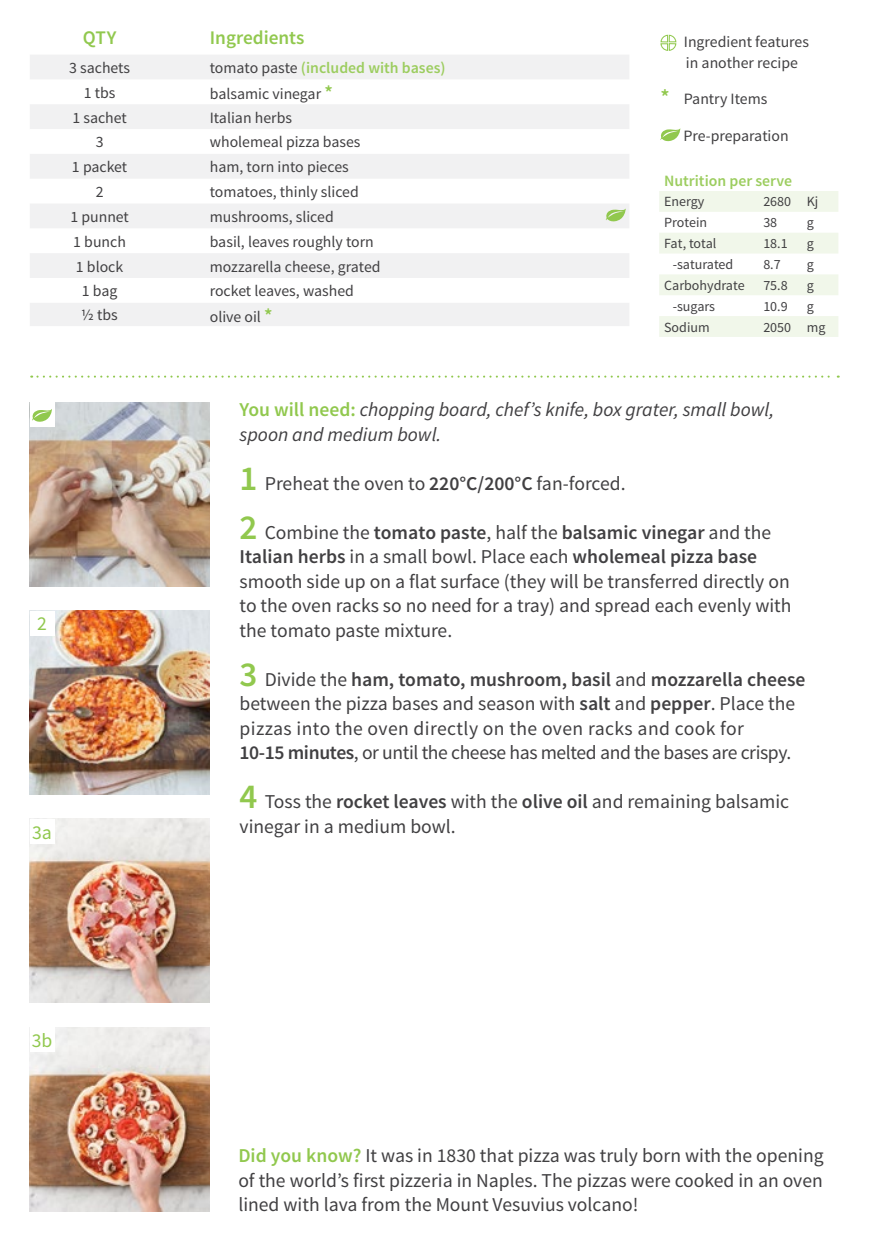
<style>
.page{position:relative;width:869px;height:1241px;background:#fff}
.page>*{position:absolute;margin:0;border:0;box-sizing:border-box;transform-origin:0 0}
.t1{font:19.6px/24.5px "Source Sans Pro";color:#414042}
.t2{font:italic 19.6px/24.5px "Source Sans Pro";color:#414042}
.t3{font:19.6px "Source Sans Pro";color:#91c84e}
.t4{font:600 19.25px "Source Sans Pro";color:#91c84e}
.t5{font:15.75px/21px "Source Sans Pro";color:#414042}
.t6{font:600 15.75px "Source Sans Pro";color:#9ccd5f}
.t7{font:14px "Source Sans Pro";color:#414042}
.s1{font-weight:400;color:#414042}
.s2{font-weight:600;font-size:19.25px;color:#91c84e}
.s3{font-weight:600;font-size:21px;color:#91c84e}
.s4{font-weight:600;font-style:normal;color:#91c84e}
.s5{font-weight:600;font-size:35px;color:#91c84e}
.s6{font-weight:600}
.s7{font-weight:600;color:#91c84e}
</style>
<div class="page">
<svg style="left:660px;top:34px;width:16px;height:17px"></svg>
<svg style="left:31px;top:375px;width:807px;height:2px"></svg>
<svg style="left:660px;top:128px;width:20px;height:13px"></svg>
<img style="left:30px;top:610px;width:180px;height:184px">
<img style="left:30px;top:402px;width:180px;height:184px">
<svg style="left:30px;top:55px;width:599px;height:271px;fill:#f1f1f2"></svg>
<div style="left:30px;top:610px;width:24px;height:25px;background:#fff"></div>
<div style="left:30px;top:402px;width:24px;height:25px;background:#fff"></div>
<svg style="left:32px;top:409px;width:20px;height:13px"></svg>
<img style="left:30px;top:818px;width:180px;height:184px">
<img style="left:30px;top:1027px;width:180px;height:183px">
<div style="left:30px;top:818px;width:24px;height:25px;background:#fff"></div>
<div style="left:30px;top:1027px;width:24px;height:24px;background:#fff"></div>
<svg style="left:605px;top:208px;width:20px;height:13px"></svg>
<svg style="left:659px;top:191px;width:179px;height:146px"></svg>
<p class="t4" style="left:83px;top:26px;width:35px">QTY</p>
<p class="t4" style="left:210px;top:26px;width:96px">Ingredients</p>
<p class="t5" style="left:69px;top:57px;width:62px">3 sachets</p>
<p class="t6" style="left:210px;top:58px;width:237px"><span class="s1">tomato paste</span> (included with bases)</p>
<p class="t5" style="left:84px;top:82px;width:33px">1 tbs</p>
<p class="t5" style="left:210px;top:84px;width:124px">balsamic vinegar <span class="s2">*</span></p>
<p class="t5" style="left:72px;top:107px;width:56px">1 sachet</p>
<p class="t5" style="left:210px;top:107px;width:84px">Italian herbs</p>
<p class="t5" style="left:96px;top:132px;width:9px">3</p>
<p class="t5" style="left:210px;top:132px;width:152px">wholemeal pizza bases</p>
<p class="t5" style="left:72px;top:157px;width:57px">1 packet</p>
<p class="t5" style="left:210px;top:157px;width:140px">ham, torn into pieces</p>
<p class="t5" style="left:96px;top:181px;width:9px">2</p>
<p class="t5" style="left:210px;top:181px;width:150px">tomatoes, thinly sliced</p>
<p class="t5" style="left:70px;top:206px;width:60px">1 punnet</p>
<p class="t5" style="left:210px;top:206px;width:125px">mushrooms, sliced</p>
<p class="t5" style="left:73px;top:231px;width:54px">1 bunch</p>
<p class="t5" style="left:210px;top:231px;width:165px">basil, leaves roughly torn</p>
<p class="t5" style="left:76px;top:256px;width:49px">1 block</p>
<p class="t5" style="left:210px;top:256px;width:172px">mozzarella cheese, grated</p>
<p class="t5" style="left:82px;top:281px;width:37px">1 bag</p>
<p class="t5" style="left:210px;top:281px;width:146px">rocket leaves, washed</p>
<p class="t5" style="left:81px;top:305px;width:38px">½ tbs</p>
<p class="t5" style="left:210px;top:306px;width:64px">olive oil <span class="s2">*</span></p>
<p class="t5" style="left:683px;top:31px;width:126px">Ingredient features in another recipe</p>
<p class="t5" style="left:660px;top:89px;width:108px"><span class="s3">*</span> Pantry Items</p>
<p class="t5" style="left:683px;top:126px;width:107px">Pre-preparation</p>
<p class="t6" style="left:663px;top:171px;width:129px">Nutrition per serve</p>
<p class="t7" style="left:663px;top:193px;width:42px">Energy</p>
<p class="t7" style="left:763px;top:193px;width:57px">2680 Kj</p>
<p class="t7" style="left:663px;top:214px;width:45px">Protein</p>
<p class="t7" style="left:763px;top:214px;width:15px">38</p>
<p class="t7" style="left:806px;top:214px;width:9px">g</p>
<p class="t7" style="left:663px;top:235px;width:54px">Fat, total</p>
<p class="t7" style="left:763px;top:235px;width:26px">18.1</p>
<p class="t7" style="left:806px;top:235px;width:9px">g</p>
<p class="t7" style="left:672px;top:256px;width:62px">-saturated</p>
<p class="t7" style="left:763px;top:256px;width:19px">8.7</p>
<p class="t7" style="left:806px;top:256px;width:9px">g</p>
<p class="t7" style="left:663px;top:276px;width:82px">Carbohydrate</p>
<p class="t7" style="left:763px;top:276px;width:26px">75.8</p>
<p class="t7" style="left:806px;top:276px;width:9px">g</p>
<p class="t7" style="left:672px;top:297px;width:44px">-sugars</p>
<p class="t7" style="left:763px;top:297px;width:26px">10.9</p>
<p class="t7" style="left:806px;top:297px;width:9px">g</p>
<p class="t7" style="left:663px;top:318px;width:47px">Sodium</p>
<p class="t7" style="left:763px;top:318px;width:64px">2050 mg</p>
<p class="t3" style="left:37px;top:611px;width:11px">2</p>
<p class="t3" style="left:32px;top:819px;width:21px">3a</p>
<p class="t2" style="left:239px;top:397px;width:536px"><span class="s4">You will need:</span> chopping board, chef’s knife, box grater, small bowl, spoon and medium bowl.</p>
<p class="t1" style="left:239px;top:471px;width:387px"><span class="s5">1</span> Preheat the oven to <span class="s6">220°C/200°C</span> fan-forced.</p>
<p class="t1" style="left:239px;top:520px;width:553px"><span class="s5">2</span> Combine the <span class="s6">tomato paste</span>, half the <span class="s6">balsamic vinegar</span> and the <span class="s6">Italian herbs</span> in a small bowl. Place each <span class="s6">wholemeal pizza base </span>smooth side up on a flat surface (they will be transferred directly on to the oven racks so no need for a tray) and spread each evenly with the tomato paste mixture.</p>
<p class="t1" style="left:239px;top:667px;width:567px"><span class="s5">3</span> Divide the <span class="s6">ham, tomato, mushroom, basil</span> and <span class="s6">mozzarella cheese </span>between the pizza bases and season with <span class="s6">salt</span> and <span class="s6">pepper</span>. Place the pizzas into the oven directly on the oven racks and cook for<br><span class="s6">10-15 minutes</span>, or until the cheese has melted and the bases are crispy.</p>
<p class="t1" style="left:239px;top:789px;width:550px"><span class="s5">4</span> Toss the <span class="s6">rocket leaves</span> with the <span class="s6">olive oil</span> and remaining balsamic vinegar in a medium bowl.</p>
<p class="t3" style="left:32px;top:1028px;width:22px">3b</p>
<p class="t1" style="left:238px;top:1143px;width:586px;text-align:justify"><span class="s7">Did you know?</span> It was in 1830 that pizza was truly born with the opening of the world’s first pizzeria in Naples. The pizzas were cooked in an oven lined with lava from the Mount Vesuvius volcano!</p>
</div>
